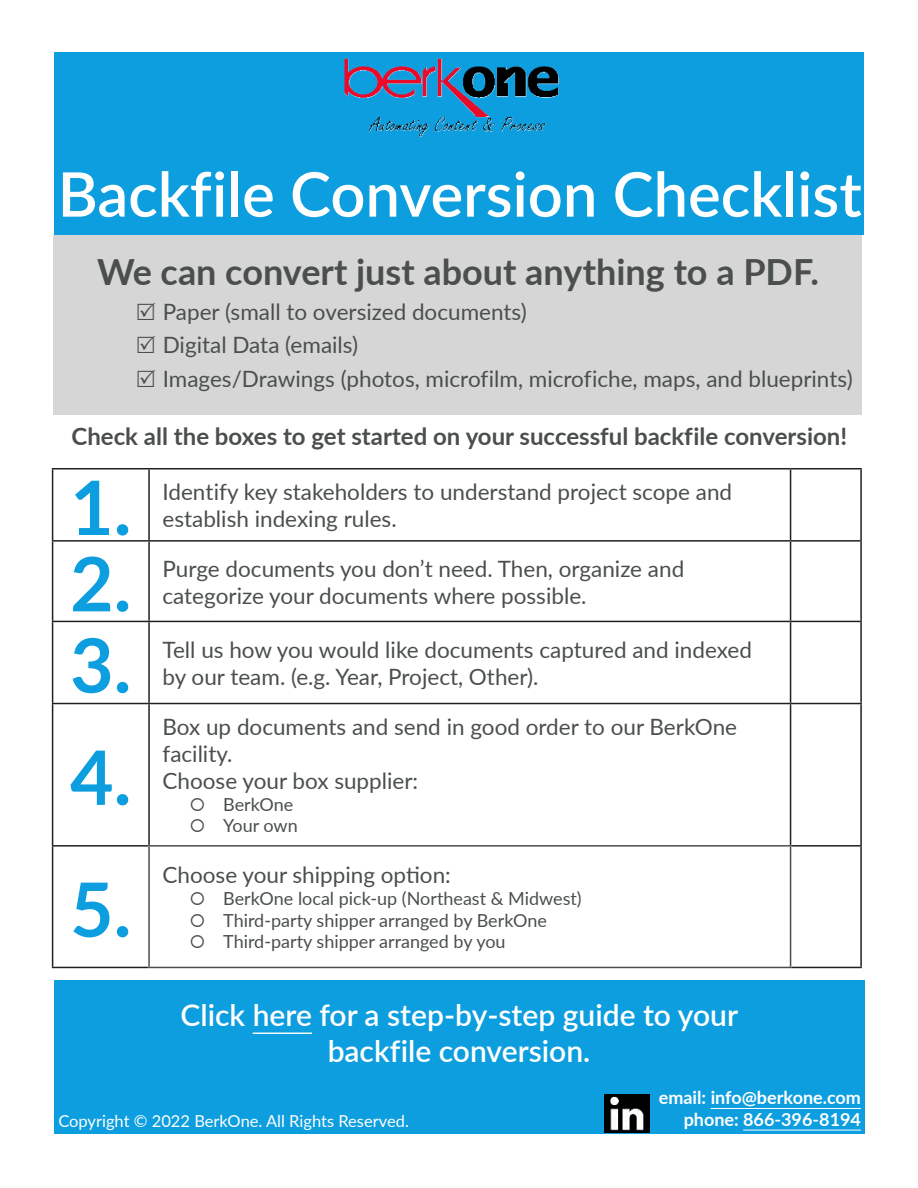
<style>
.page{position:relative;width:918px;height:1188px;background:#fff}
.page>*{position:absolute;margin:0;border:0;box-sizing:border-box;transform-origin:0 0}
.t1{font:700 75px "Lato";color:#0d9edf}
.t2{font:600 61.5px "Lato";color:#fff}
.t3{font:700 36px "Lato";color:#4a4f4d}
.t4{font:600 30px/36px "Lato";color:#fff;text-align:center}
.t5{font:700 24px "Lato";color:#4a4f4d}
.t6{font:22.5px/27px "Lato";color:#4a4f4e}
.t7{font:22.5px/27px "Lato";color:#4a4f4d}
.t8{font:18px/21.6px "Lato";color:#4a4f4e}
.t9{font:700 18px/21.6px "Lato";color:#fff;text-align:right}
.t10{font:16.5px "Lato";color:#fff}
</style>
<div class="page">
<div style="left:53px;top:235px;width:809px;height:180px;background:#d6d6d6"></div>
<div style="left:55px;top:52px;width:809px;height:183px;background:#0d9edf"></div>
<div style="left:54px;top:981px;width:810px;height:153px;background:#0d9edf"></div>
<hr style="left:253px;top:1033px;width:59px;height:1px;background:#fff">
<hr style="left:52px;top:468px;width:97px;height:1px;background:#221f1f">
<hr style="left:52px;top:469px;width:1px;height:71px;background:#221f1f">
<hr style="left:149px;top:468px;width:642px;height:1px;background:#221f1f">
<hr style="left:148px;top:469px;width:2px;height:71px;background:#221f1f">
<hr style="left:791px;top:468px;width:71px;height:1px;background:#221f1f">
<hr style="left:790px;top:469px;width:1px;height:71px;background:#221f1f">
<hr style="left:860px;top:469px;width:2px;height:71px;background:#221f1f">
<hr style="left:52px;top:540px;width:97px;height:2px;background:#221f1f">
<hr style="left:52px;top:542px;width:1px;height:79px;background:#221f1f">
<hr style="left:149px;top:540px;width:642px;height:2px;background:#221f1f">
<hr style="left:148px;top:542px;width:2px;height:79px;background:#221f1f">
<hr style="left:791px;top:540px;width:71px;height:2px;background:#221f1f">
<hr style="left:790px;top:542px;width:1px;height:79px;background:#221f1f">
<hr style="left:860px;top:542px;width:2px;height:79px;background:#221f1f">
<hr style="left:52px;top:621px;width:97px;height:1px;background:#221f1f">
<hr style="left:52px;top:622px;width:1px;height:81px;background:#221f1f">
<hr style="left:149px;top:621px;width:642px;height:1px;background:#221f1f">
<hr style="left:148px;top:622px;width:2px;height:81px;background:#221f1f">
<hr style="left:791px;top:621px;width:71px;height:1px;background:#221f1f">
<hr style="left:790px;top:622px;width:1px;height:81px;background:#221f1f">
<hr style="left:860px;top:622px;width:2px;height:81px;background:#221f1f">
<hr style="left:52px;top:703px;width:97px;height:1px;background:#221f1f">
<hr style="left:52px;top:704px;width:1px;height:141px;background:#221f1f">
<hr style="left:149px;top:703px;width:642px;height:1px;background:#221f1f">
<hr style="left:148px;top:704px;width:2px;height:141px;background:#221f1f">
<hr style="left:791px;top:703px;width:71px;height:1px;background:#221f1f">
<hr style="left:790px;top:704px;width:1px;height:141px;background:#221f1f">
<hr style="left:860px;top:704px;width:2px;height:141px;background:#221f1f">
<hr style="left:52px;top:845px;width:96px;height:2px;background:#221f1f">
<hr style="left:52px;top:847px;width:1px;height:120px;background:#221f1f">
<hr style="left:791px;top:845px;width:71px;height:2px;background:#221f1f">
<hr style="left:860px;top:847px;width:2px;height:120px;background:#221f1f">
<hr style="left:52px;top:967px;width:96px;height:1px;background:#221f1f">
<hr style="left:791px;top:967px;width:71px;height:1px;background:#221f1f">
<hr style="left:148px;top:845px;width:643px;height:2px;background:#4a4f4e">
<hr style="left:148px;top:847px;width:2px;height:120px;background:#4a4f4e">
<hr style="left:790px;top:847px;width:1px;height:120px;background:#4a4f4e">
<hr style="left:148px;top:967px;width:643px;height:1px;background:#4a4f4e">
<img style="left:344px;top:58px;width:215px;height:79px">
<img style="left:605px;top:1094px;width:44px;height:39px">
<hr style="left:711px;top:1108px;width:150px;height:1px;background:#fff">
<hr style="left:743px;top:1130px;width:118px;height:1px;background:#fff">
<h2 class="t2" style="left:58px;top:171px;width:806px">Backfile Conversion Checklist</h2>
<h3 class="t3" style="left:97px;top:259px;width:723px">We can convert just about anything to a PDF.</h3>
<p class="t6" style="left:163px;top:296px;width:691px;line-height:33.8px">Paper (small to oversized documents)<br>Digital Data (emails)<br>Images/Drawings (photos, microfilm, microfiche, maps, and blueprints)</p>
<p class="t5" style="left:72px;top:428px;width:777px">Check all the boxes to get started on your successful backfile conversion!</p>
<h1 class="t1" style="left:70px;top:479px;width:63px">1.</h1>
<p class="t6" style="left:163px;top:480px;width:571px">Identify key stakeholders to understand project scope and establish indexing rules.</p>
<h1 class="t1" style="left:70px;top:556px;width:63px">2.</h1>
<p class="t6" style="left:163px;top:557px;width:523px">Purge documents you don’t need. Then, organize and categorize your documents where possible.</p>
<h1 class="t1" style="left:70px;top:637px;width:63px">3.</h1>
<p class="t7" style="left:163px;top:638px;width:591px">Tell us how you would like documents captured and indexed by our team. (e.g. Year, Project, Other).</p>
<h1 class="t1" style="left:70px;top:749px;width:63px">4.</h1>
<h1 class="t1" style="left:70px;top:881px;width:63px">5.</h1>
<p class="t6" style="left:163px;top:715px;width:576px">Box up documents and send in good order to our BerkOne facility.<br>Choose your box supplier:</p>
<p class="t8" style="left:223px;top:795px;width:76px">BerkOne<br>Your own</p>
<p class="t6" style="left:163px;top:861px;width:290px">Choose your shipping option:</p>
<p class="t8" style="left:223px;top:889px;width:360px">BerkOne local pick-up (Northeast &amp; Midwest)<br>Third-party shipper arranged by BerkOne<br>Third-party shipper arranged by you</p>
<h3 class="t4" style="left:181px;top:1000px;width:559px">Click here for a step-by-step guide to your backfile conversion.</h3>
<p class="t10" style="left:58px;top:1114px;width:352px">Copyright © 2022 BerkOne. All Rights Reserved.</p>
<p class="t9" style="left:659px;top:1088px;width:204px">email: info@berkone.com phone: 866-396-8194</p>
</div>
